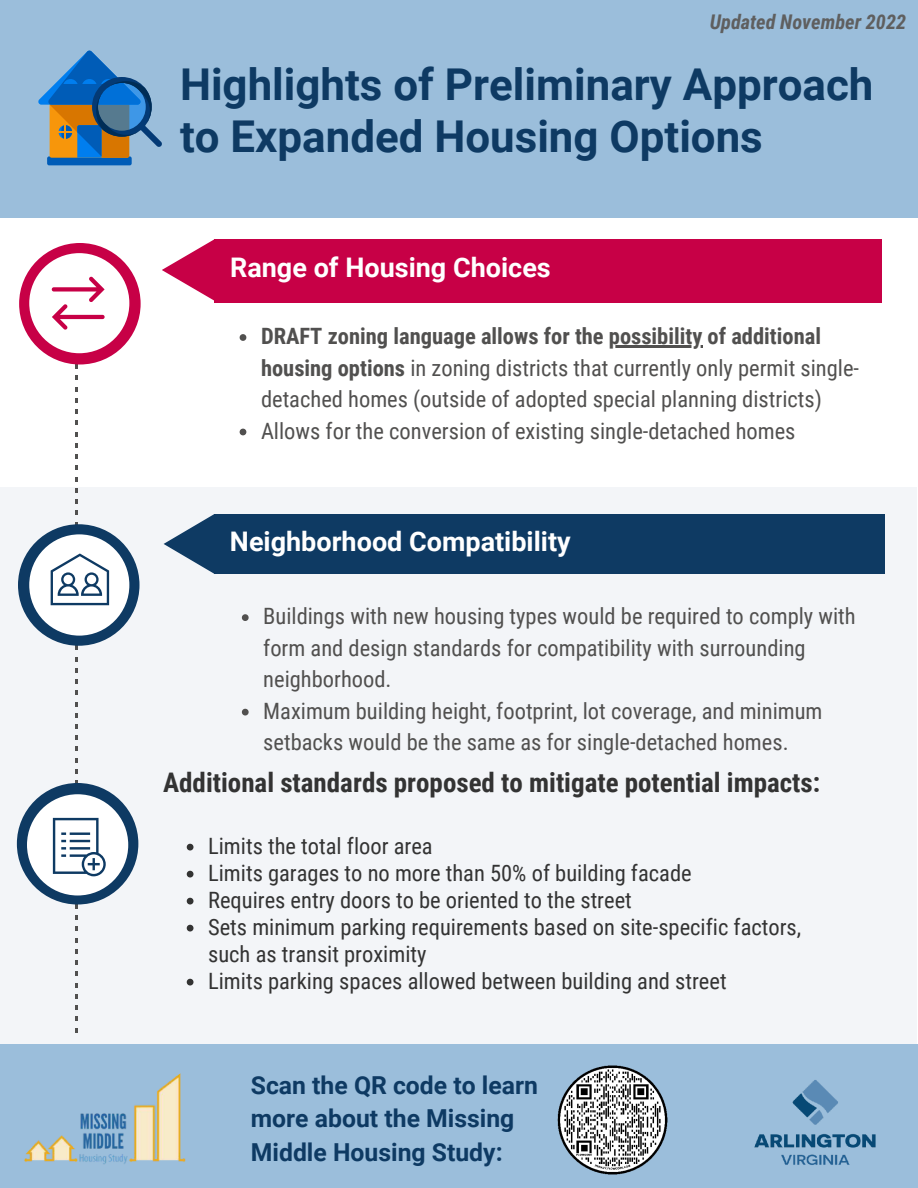
<style>
.page{position:relative;width:918px;height:1188px;background:#fff}
.page>*{position:absolute;margin:0;border:0;box-sizing:border-box;transform-origin:0 0}
.t1{font:700 43.8px/51.8px "Roboto";color:#0e3a63}
.t2{font:700 27px "Roboto Condensed";color:#333}
.t3{font:700 27px "Roboto";color:#fff}
.t4{font:700 24.75px/33.8px "Roboto";color:#0e3a63}
.t5{font:22.5px/31.5px "Roboto Condensed";color:#51504f}
.t6{font:22.5px/27px "Roboto Condensed";color:#333}
.t7{font:italic 700 20.25px "Roboto Condensed";color:#5f5f5f}
.s1{font-weight:700}
</style>
<div class="page">
<div style="left:0;top:487px;width:917px;height:577px;background:#f3f5f8"></div>
<div style="left:215px;top:240px;width:667px;height:63px;background:#c70046"></div>
<svg style="left:162px;top:239px;width:53px;height:63px"></svg>
<div style="left:0;top:1044px;width:918px;height:144px;background:#9bbedb"></div>
<svg style="left:75px;top:364px;width:3px;height:5px"></svg>
<svg style="left:75px;top:376px;width:3px;height:4px"></svg>
<svg style="left:75px;top:387px;width:3px;height:4px"></svg>
<svg style="left:75px;top:398px;width:3px;height:5px"></svg>
<svg style="left:75px;top:409px;width:3px;height:5px"></svg>
<svg style="left:75px;top:421px;width:3px;height:4px"></svg>
<svg style="left:75px;top:432px;width:3px;height:4px"></svg>
<svg style="left:75px;top:443px;width:3px;height:5px"></svg>
<svg style="left:75px;top:454px;width:3px;height:5px"></svg>
<svg style="left:75px;top:466px;width:3px;height:4px"></svg>
<svg style="left:75px;top:477px;width:3px;height:4px"></svg>
<svg style="left:75px;top:488px;width:3px;height:5px"></svg>
<svg style="left:75px;top:499px;width:3px;height:5px"></svg>
<svg style="left:75px;top:511px;width:3px;height:4px"></svg>
<svg style="left:75px;top:646px;width:3px;height:4px"></svg>
<svg style="left:75px;top:657px;width:3px;height:4px"></svg>
<svg style="left:75px;top:668px;width:3px;height:5px"></svg>
<svg style="left:75px;top:679px;width:3px;height:5px"></svg>
<svg style="left:75px;top:691px;width:3px;height:4px"></svg>
<svg style="left:75px;top:702px;width:3px;height:4px"></svg>
<svg style="left:75px;top:713px;width:3px;height:5px"></svg>
<svg style="left:75px;top:724px;width:3px;height:5px"></svg>
<svg style="left:75px;top:735px;width:3px;height:5px"></svg>
<svg style="left:75px;top:747px;width:3px;height:4px"></svg>
<svg style="left:75px;top:758px;width:3px;height:4px"></svg>
<svg style="left:75px;top:769px;width:3px;height:5px"></svg>
<svg style="left:75px;top:904px;width:3px;height:5px"></svg>
<svg style="left:75px;top:915px;width:3px;height:5px"></svg>
<svg style="left:75px;top:927px;width:3px;height:4px"></svg>
<svg style="left:75px;top:938px;width:3px;height:4px"></svg>
<svg style="left:75px;top:949px;width:3px;height:5px"></svg>
<svg style="left:75px;top:960px;width:3px;height:5px"></svg>
<svg style="left:75px;top:972px;width:3px;height:4px"></svg>
<svg style="left:75px;top:983px;width:3px;height:4px"></svg>
<svg style="left:75px;top:994px;width:3px;height:5px"></svg>
<svg style="left:75px;top:1005px;width:3px;height:5px"></svg>
<svg style="left:75px;top:1017px;width:3px;height:4px"></svg>
<svg style="left:75px;top:1028px;width:3px;height:4px"></svg>
<div style="left:18px;top:524px;width:122px;height:122px;background:#0e3a63;border-radius:50%"></div>
<div style="left:214px;top:514px;width:670px;height:60px;background:#0e3a63"></div>
<svg style="left:242px;top:614px;width:7px;height:7px"></svg>
<svg style="left:242px;top:709px;width:7px;height:7px"></svg>
<svg style="left:164px;top:514px;width:50px;height:60px"></svg>
<div style="left:29px;top:534px;width:100px;height:102px;background:#fff;border-radius:50%"></div>
<svg style="left:51px;top:553px;width:58px;height:52px"></svg>
<div style="left:19px;top:243px;width:122px;height:121px;background:#c70046;border-radius:50%"></div>
<div style="left:0;top:0;width:918px;height:217px;background:#9bbedb"></div>
<svg style="left:240px;top:334px;width:6px;height:7px"></svg>
<hr style="left:609px;top:345px;width:93px;height:3px;background:#51504f">
<svg style="left:240px;top:429px;width:6px;height:6px"></svg>
<div style="left:29px;top:253px;width:100px;height:100px;background:#fff;border-radius:50%"></div>
<svg style="left:52px;top:277px;width:53px;height:53px"></svg>
<div style="left:47px;top:156px;width:85px;height:9px;background:#005cb7;border-radius:2px"></div>
<svg style="left:38px;top:51px;width:124px;height:107px"></svg>
<svg style="left:187px;top:844px;width:7px;height:6px"></svg>
<svg style="left:187px;top:871px;width:7px;height:7px"></svg>
<svg style="left:187px;top:898px;width:7px;height:6px"></svg>
<svg style="left:187px;top:925px;width:7px;height:7px"></svg>
<svg style="left:187px;top:979px;width:7px;height:7px"></svg>
<img style="left:754px;top:1080px;width:122px;height:85px">
<img style="left:557px;top:1065px;width:111px;height:110px">
<div style="left:17px;top:783px;width:121px;height:121px;background:#0e3a63;border-radius:50%"></div>
<div style="left:27px;top:794px;width:101px;height:101px;background:#fff;border-radius:50%"></div>
<svg style="left:53px;top:817px;width:53px;height:59px"></svg>
<img style="left:24px;top:1073px;width:162px;height:91px">
<p class="t7" style="left:710px;top:8px;width:198px">Updated November 2022</p>
<h1 class="t1" style="left:180px;top:57px;width:695px">Highlights of Preliminary Approach to Expanded Housing Options</h1>
<p class="t3" style="left:230px;top:248px;width:322px">Range of Housing Choices</p>
<p class="t5" style="left:261px;top:320px;width:600px"><span class="s1">DRAFT zoning language allows for the possibility of additional housing options</span> in zoning districts that currently only permit single&shy;detached homes (outside of adopted special planning districts)<br>Allows for the conversion of existing single-detached homes</p>
<p class="t3" style="left:230px;top:523px;width:342px">Neighborhood Compatibility</p>
<p class="t5" style="left:263px;top:600px;width:594px">Buildings with new housing types would be required to comply with form and design standards for compatibility with surrounding neighborhood.<br>Maximum building height, footprint, lot coverage, and minimum setbacks would be the same as for single-detached homes.</p>
<p class="t2" style="left:163px;top:763px;width:659px">Additional standards proposed to mitigate potential impacts:</p>
<p class="t6" style="left:208px;top:832px;width:595px">Limits the total floor area<br>Limits garages to no more than 50% of building facade<br>Requires entry doors to be oriented to the street<br>Sets minimum parking requirements based on site-specific factors, such as transit proximity<br>Limits parking spaces allowed between building and street</p>
<p class="t4" style="left:251px;top:1067px;width:289px">Scan the QR code to learn more about the Missing<br>Middle Housing Study:</p>
</div>
